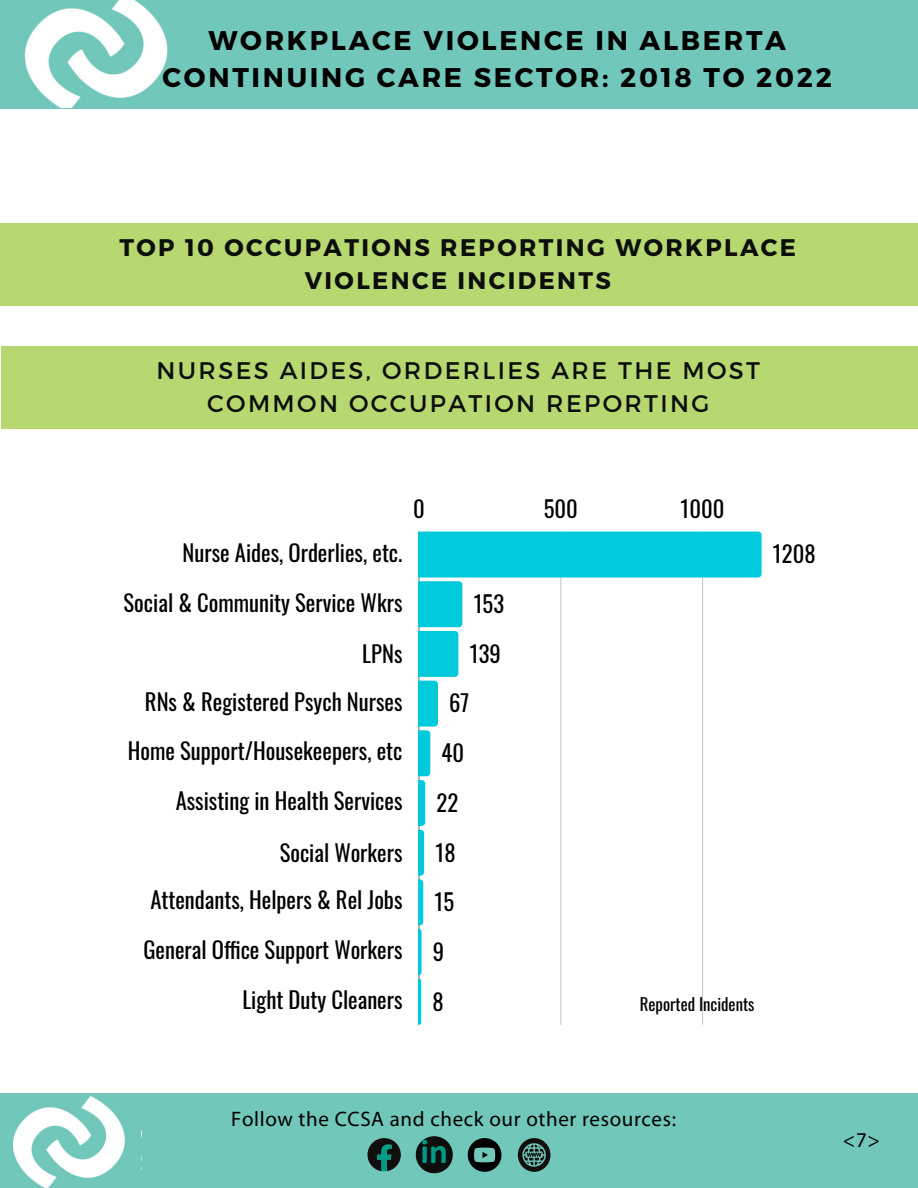
<style>
.page{position:relative;width:918px;height:1188px;background:#fff}
.page>*{position:absolute;margin:0;border:0;box-sizing:border-box;transform-origin:0 0}
.t1{font:700 35.1px "Calibri";color:#009b84}
.t2{font:700 27px/37.2px "Montserrat";letter-spacing:.1em;color:#000;text-align:center}
.t3{font:24px/32.7px "Montserrat";letter-spacing:.1em;color:#0c0e0c;text-align:center}
.t4{font:700 24px/32.7px "Montserrat";letter-spacing:.1em;color:#0c0e0c;text-align:center}
.t5{font:22.65px "Oswald";color:#000}
.t6{font:21px "Myriad Pro";letter-spacing:.03em;color:#000}
.t7{font:16.8px "Oswald";color:#000}
</style>
<div class="page">
<div style="left:0;top:223px;width:918px;height:82px;background:#b7d871"></div>
<div style="left:1px;top:346px;width:917px;height:83px;background:#b7d871"></div>
<svg style="left:419px;top:532px;width:343px;height:493px"></svg>
<div style="left:0;top:1093px;width:918px;height:95px;background:#71c7ba"></div>
<svg style="left:368px;top:1138px;width:33px;height:33px"></svg>
<svg style="left:468px;top:1138px;width:33px;height:34px"></svg>
<svg style="left:518px;top:1138px;width:32px;height:34px"></svg>
<img style="left:13px;top:1096px;width:129px;height:92px">
<svg style="left:416px;top:1136px;width:37px;height:37px"></svg>
<div style="left:0;top:0;width:918px;height:109px;background:#71c7ba"></div>
<img style="left:26px;top:0;width:142px;height:108px">
<p class="t2" style="left:163px;top:20px;width:671px">WORKPLACE VIOLENCE IN ALBERTA<br>CONTINUING CARE SECTOR: 2018 TO 2022</p>
<p class="t4" style="left:120px;top:230px;width:678px">TOP 10 OCCUPATIONS REPORTING WORKPLACE<br>VIOLENCE INCIDENTS</p>
<p class="t3" style="left:157px;top:353px;width:605px">NURSES AIDES, ORDERLIES ARE THE MOST<br>COMMON OCCUPATION REPORTING</p>
<p class="t5" style="left:413px;top:491px;width:13px">0</p>
<p class="t5" style="left:544px;top:491px;width:36px">500</p>
<p class="t5" style="left:681px;top:491px;width:46px">1000</p>
<p class="t5" style="left:183px;top:535px;width:221px">Nurse Aides, Orderlies, etc.</p>
<p class="t5" style="left:773px;top:536px;width:44px">1208</p>
<p class="t5" style="left:124px;top:585px;width:280px">Social &amp; Community Service Wkrs</p>
<p class="t5" style="left:474px;top:586px;width:32px">153</p>
<p class="t5" style="left:362px;top:636px;width:42px">LPNs</p>
<p class="t5" style="left:470px;top:636px;width:33px">139</p>
<p class="t5" style="left:145px;top:684px;width:259px">RNs &amp; Registered Psych Nurses</p>
<p class="t5" style="left:449px;top:685px;width:22px">67</p>
<p class="t5" style="left:128px;top:733px;width:276px">Home Support/Housekeepers, etc</p>
<p class="t5" style="left:442px;top:735px;width:24px">40</p>
<p class="t5" style="left:176px;top:783px;width:228px">Assisting in Health Services</p>
<p class="t5" style="left:437px;top:785px;width:23px">22</p>
<p class="t5" style="left:280px;top:835px;width:124px">Social Workers</p>
<p class="t5" style="left:435px;top:835px;width:22px">18</p>
<p class="t5" style="left:150px;top:882px;width:254px">Attendants, Helpers &amp; Rel Jobs</p>
<p class="t5" style="left:435px;top:884px;width:21px">15</p>
<p class="t5" style="left:144px;top:932px;width:260px">General Office Support Workers</p>
<p class="t5" style="left:433px;top:934px;width:13px">9</p>
<p class="t5" style="left:242px;top:982px;width:162px">Light Duty Cleaners</p>
<p class="t5" style="left:433px;top:984px;width:13px">8</p>
<p class="t7" style="left:640px;top:991px;width:116px">Reported Incidents</p>
<p class="t6" style="left:231px;top:1110px;width:446px">Follow the CCSA and check our other resources:</p>
<h1 class="t1" style="left:421px;top:1137px;width:29px">in</h1>
<p class="t6" style="left:843px;top:1131px;width:39px">&lt;7&gt;</p>
</div>
